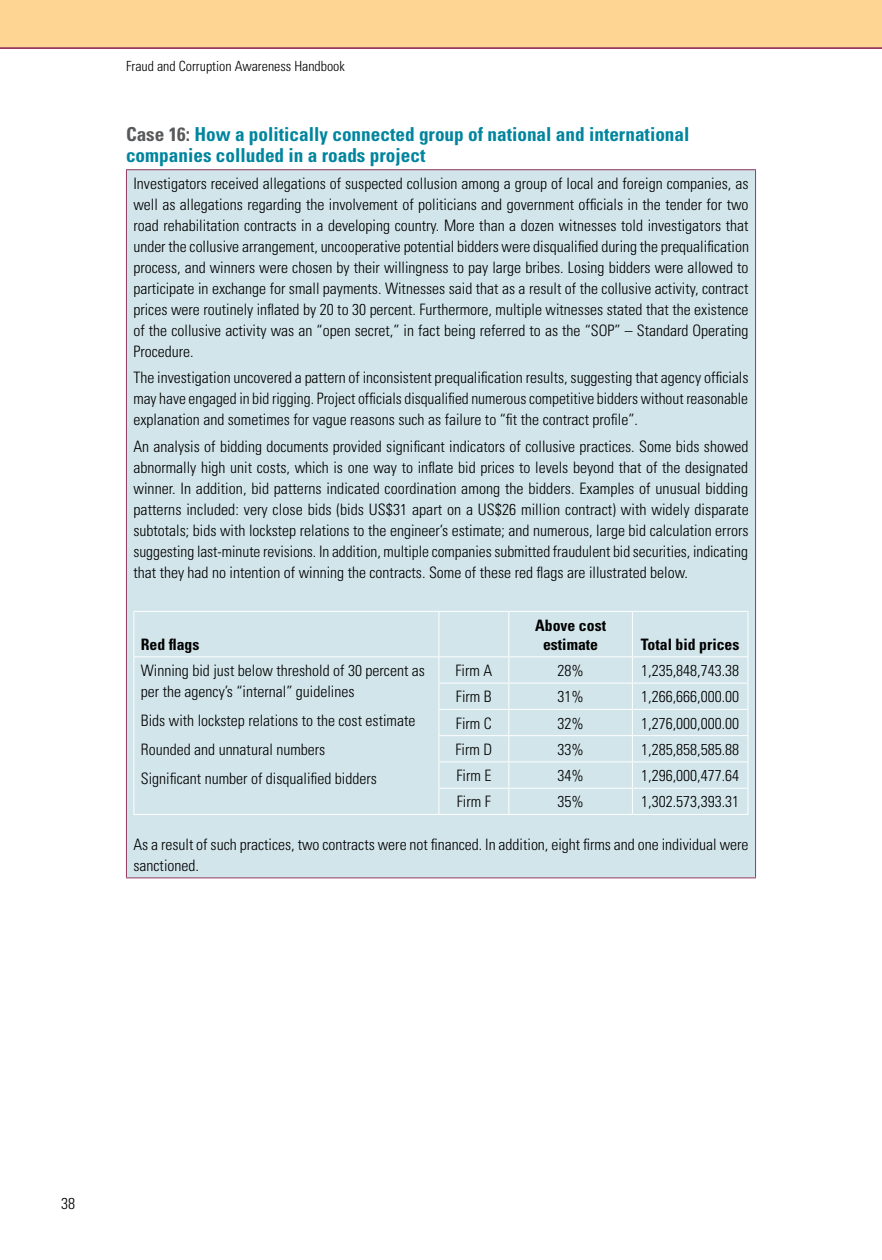
<style>
.page{position:relative;width:882px;height:1260px;background:#fff}
.page>*{position:absolute;margin:0;border:0;box-sizing:border-box;transform-origin:0 0}
.t1{font:700 condensed 19.25px/21px "Univers";color:#00859e}
.t2{font:300 condensed 15.75px/21px "Univers";color:#000;text-align:justify}
.t3{font:700 condensed 15.75px/19.2px "Univers";color:#000;text-align:center}
.t4{font:300 condensed 15.75px "Univers";color:#000}
.t5{font:300 condensed 14px "Univers";color:#000}
.s1{color:#58595b}
</style>
<div class="page">
<div style="left:0;top:0;width:882px;height:48px;background:#ffd594"></div>
<hr style="left:0;top:47px;width:882px;height:2px;background:#983860">
<div style="left:126px;top:170px;width:630px;height:708px;background:#d2e5ea"></div>
<hr style="left:126px;top:169px;width:630px;height:1px;background:#983860">
<hr style="left:126px;top:170px;width:1px;height:707px;background:#983860">
<hr style="left:755px;top:170px;width:1px;height:707px;background:#983860">
<hr style="left:126px;top:877px;width:630px;height:1px;background:#983860">
<hr style="left:133px;top:611px;width:306px;height:1px;background:#fff">
<hr style="left:133px;top:612px;width:1px;height:44px;background:#fff">
<hr style="left:439px;top:611px;width:70px;height:1px;background:#fff">
<hr style="left:509px;top:611px;width:123px;height:1px;background:#fff">
<hr style="left:632px;top:611px;width:116px;height:1px;background:#fff">
<hr style="left:748px;top:612px;width:1px;height:44px;background:#fff">
<svg style="left:133px;top:657px;width:1px;height:157px"></svg>
<hr style="left:133px;top:814px;width:306px;height:1px;background:#fff">
<svg style="left:748px;top:657px;width:1px;height:157px"></svg>
<hr style="left:439px;top:814px;width:70px;height:1px;background:#fff">
<hr style="left:509px;top:814px;width:123px;height:1px;background:#fff">
<hr style="left:632px;top:814px;width:116px;height:1px;background:#fff">
<hr style="left:133px;top:656px;width:306px;height:1px;background:#fff">
<hr style="left:439px;top:656px;width:70px;height:1px;background:#fff">
<hr style="left:509px;top:656px;width:123px;height:1px;background:#fff">
<hr style="left:632px;top:656px;width:116px;height:1px;background:#fff">
<hr style="left:438px;top:683px;width:71px;height:1px;background:#fff">
<hr style="left:509px;top:683px;width:123px;height:1px;background:#fff">
<hr style="left:632px;top:683px;width:116px;height:1px;background:#fff">
<hr style="left:438px;top:709px;width:71px;height:1px;background:#fff">
<hr style="left:509px;top:709px;width:123px;height:1px;background:#fff">
<hr style="left:632px;top:709px;width:116px;height:1px;background:#fff">
<hr style="left:438px;top:735px;width:71px;height:1px;background:#fff">
<hr style="left:509px;top:735px;width:123px;height:1px;background:#fff">
<hr style="left:632px;top:735px;width:116px;height:1px;background:#fff">
<hr style="left:438px;top:761px;width:71px;height:1px;background:#fff">
<hr style="left:509px;top:761px;width:123px;height:1px;background:#fff">
<hr style="left:632px;top:761px;width:116px;height:1px;background:#fff">
<hr style="left:438px;top:788px;width:71px;height:1px;background:#fff">
<hr style="left:509px;top:788px;width:123px;height:1px;background:#fff">
<hr style="left:632px;top:788px;width:116px;height:1px;background:#fff">
<hr style="left:438px;top:612px;width:1px;height:44px;background:#fff">
<svg style="left:438px;top:657px;width:1px;height:157px"></svg>
<hr style="left:508px;top:612px;width:1px;height:44px;background:#fff">
<svg style="left:508px;top:657px;width:1px;height:157px"></svg>
<hr style="left:632px;top:612px;width:1px;height:44px;background:#fff">
<svg style="left:632px;top:657px;width:1px;height:157px"></svg>
<p class="t5" style="left:126px;top:57px;width:220px">Fraud and Corruption Awareness Handbook</p>
<p class="t1" style="left:126px;top:124px;width:565px"><span class="s1">Case 16:</span> How a politically connected group of national and international companies colluded in a roads project</p>
<p class="t2" style="left:133px;top:173px;width:617px">Investigators received allegations of suspected collusion among a group of local and foreign companies, as well as allegations regarding the involvement of politicians and government officials in the tender for two road rehabilitation contracts in a developing country. More than a dozen witnesses told investigators that under the collusive arrangement, uncooperative potential bidders were disqualified during the prequalification process, and winners were chosen by their willingness to pay large bribes. Losing bidders were allowed to participate in exchange for small payments. Witnesses said that as a result of the collusive activity, contract prices were routinely inflated by 20 to 30 percent. Furthermore, multiple witnesses stated that the existence of the collusive activity was an “open secret,” in fact being referred to as the “SOP” – Standard Operating Procedure.</p>
<p class="t2" style="left:133px;top:367px;width:617px">The investigation uncovered a pattern of inconsistent prequalification results, suggesting that agency officials may have engaged in bid rigging. Project officials disqualified numerous competitive bidders without reasonable explanation and sometimes for vague reasons such as failure to “fit the contract profile”.</p>
<p class="t2" style="left:133px;top:436px;width:617px">An analysis of bidding documents provided significant indicators of collusive practices. Some bids showed abnormally high unit costs, which is one way to inflate bid prices to levels beyond that of the designated winner. In addition, bid patterns indicated coordination among the bidders. Examples of unusual bidding patterns included: very close bids (bids US$31 apart on a US$26 million contract) with widely disparate subtotals; bids with lockstep relations to the engineer’s estimate; and numerous, large bid calculation errors suggesting last-minute revisions. In addition, multiple companies submitted fraudulent bid securities, indicating that they had no intention of winning the contracts. Some of these red flags are illustrated below.</p>
<p class="t3" style="left:141px;top:635px;width:60px">Red flags</p>
<p class="t3" style="left:535px;top:615px;width:72px">Above cost estimate</p>
<p class="t3" style="left:641px;top:635px;width:100px">Total bid prices</p>
<p class="t2" style="left:141px;top:660px;width:286px">Winning bid just below threshold of 30 percent as per the agency’s “internal” guidelines</p>
<p class="t2" style="left:141px;top:706px;width:276px;line-height:28.9px;text-align:left">Bids with lockstep relations to the cost estimate<br>Rounded and unnatural numbers<br>Significant number of disqualified bidders</p>
<p class="t2" style="left:456px;top:660px;width:38px">Firm A</p>
<p class="t2" style="left:558px;top:660px;width:28px">28%</p>
<p class="t2" style="left:641px;top:660px;width:99px">1,235,848,743.38</p>
<p class="t2" style="left:456px;top:686px;width:37px">Firm B</p>
<p class="t2" style="left:558px;top:686px;width:28px">31%</p>
<p class="t2" style="left:641px;top:686px;width:99px">1,266,666,000.00</p>
<p class="t2" style="left:456px;top:713px;width:37px">Firm C</p>
<p class="t2" style="left:558px;top:713px;width:28px">32%</p>
<p class="t2" style="left:641px;top:713px;width:99px">1,276,000,000.00</p>
<p class="t2" style="left:456px;top:739px;width:38px">Firm D</p>
<p class="t2" style="left:558px;top:739px;width:28px">33%</p>
<p class="t2" style="left:641px;top:739px;width:99px">1,285,858,585.88</p>
<p class="t2" style="left:456px;top:765px;width:36px">Firm E</p>
<p class="t2" style="left:558px;top:765px;width:28px">34%</p>
<p class="t2" style="left:641px;top:765px;width:99px">1,296,000,477.64</p>
<p class="t2" style="left:457px;top:791px;width:36px">Firm F</p>
<p class="t2" style="left:558px;top:791px;width:28px">35%</p>
<p class="t2" style="left:641px;top:791px;width:99px">1,302.573,393.31</p>
<p class="t2" style="left:133px;top:834px;width:617px">As a result of such practices, two contracts were not financed. In addition, eight firms and one individual were sanctioned.</p>
<p class="t4" style="left:61px;top:1194px;width:15px">38</p>
</div>
